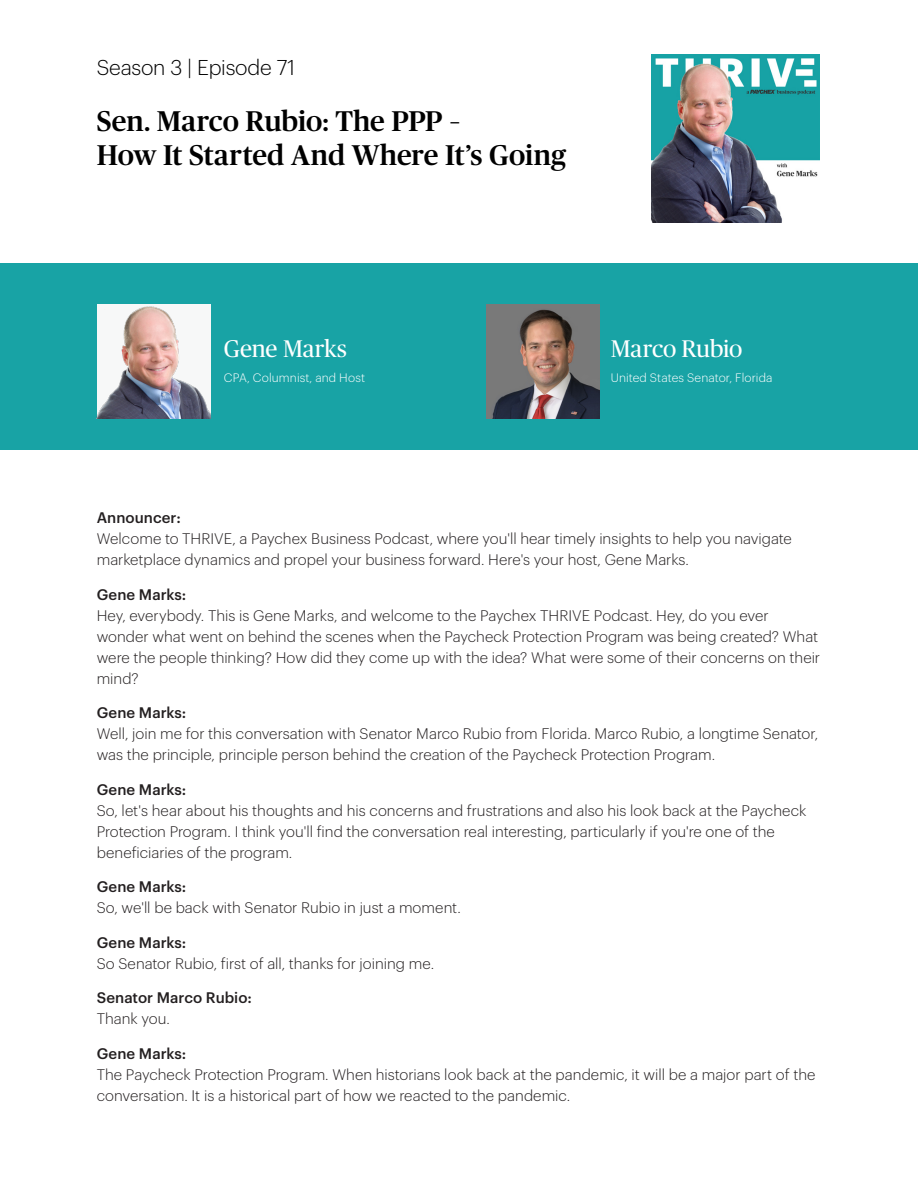
<style>
.page{position:relative;width:918px;height:1188px;background:#fff}
.page>*{position:absolute;margin:0;border:0;box-sizing:border-box;transform-origin:0 0}
.Salesheet_headline{font:500 28.5px/34.2px "Publico Headline";letter-spacing:-.005em;color:#000}
._3_Line_Subhead-sale{font:24px "Publico Headline";letter-spacing:-.01em;color:#fff}
.Body_10_14{font:300 21px "Graphik";letter-spacing:-.01em;color:#000}
.Body_10_14-2{font:300 15px/21px "Graphik";color:#231f20}
.Name{font:500 15px "Graphik";letter-spacing:.005em;color:#231f20}
._3_Line_Subhead-sale-2{font:300 12px "Graphik";letter-spacing:.01em;color:#fff}
</style>
<div class="page">
<div style="left:0;top:264px;width:918px;height:186px;background:#18a3a5"></div>
<img style="left:97px;top:305px;width:113px;height:113px">
<img style="left:486px;top:305px;width:113px;height:113px">
<img style="left:651px;top:54px;width:169px;height:169px">
<p class="Body_10_14" style="left:97px;top:53px;width:200px">Season 3 | Episode 71</p>
<p class="Salesheet_headline" style="left:97px;top:102px;width:471px">Sen. Marco Rubio: The PPP –<br>How It Started And Where It’s Going</p>
<p class="_3_Line_Subhead-sale" style="left:224px;top:332px;width:125px">Gene Marks</p>
<p class="_3_Line_Subhead-sale-2" style="left:224px;top:369px;width:143px">CPA, Columnist, and Host</p>
<p class="_3_Line_Subhead-sale" style="left:611px;top:332px;width:133px">Marco Rubio</p>
<p class="_3_Line_Subhead-sale-2" style="left:611px;top:369px;width:163px">United States Senator, Florida</p>
<p class="Name" style="left:97px;top:506px;width:86px">Announcer:</p>
<p class="Body_10_14-2" style="left:97px;top:527px;width:697px">Welcome to THRIVE, a Paychex Business Podcast, where you'll hear timely insights to help you navigate marketplace dynamics and propel your business forward. Here's your host, Gene Marks.</p>
<p class="Name" style="left:97px;top:583px;width:91px">Gene Marks:</p>
<p class="Body_10_14-2" style="left:97px;top:604px;width:725px">Hey, everybody. This is Gene Marks, and welcome to the Paychex THRIVE Podcast. Hey, do you ever wonder what went on behind the scenes when the Paycheck Protection Program was being created? What were the people thinking? How did they come up with the idea? What were some of their concerns on their mind?</p>
<p class="Name" style="left:97px;top:701px;width:91px">Gene Marks:</p>
<p class="Body_10_14-2" style="left:97px;top:722px;width:723px">Well, join me for this conversation with Senator Marco Rubio from Florida. Marco Rubio, a longtime Senator, was the principle, principle person behind the creation of the Paycheck Protection Program.</p>
<p class="Name" style="left:97px;top:778px;width:91px">Gene Marks:</p>
<p class="Body_10_14-2" style="left:97px;top:799px;width:711px">So, let's hear about his thoughts and his concerns and frustrations and also his look back at the Paycheck<br>Protection Program. I think you'll find the conversation real interesting, particularly if you're one of the beneficiaries of the program.</p>
<p class="Name" style="left:97px;top:875px;width:91px">Gene Marks:</p>
<p class="Body_10_14-2" style="left:97px;top:896px;width:366px">So, we'll be back with Senator Rubio in just a moment.</p>
<p class="Name" style="left:97px;top:931px;width:91px">Gene Marks:</p>
<p class="Body_10_14-2" style="left:97px;top:952px;width:339px">So Senator Rubio, first of all, thanks for joining me.</p>
<p class="Name" style="left:97px;top:986px;width:157px">Senator Marco Rubio:</p>
<p class="Body_10_14-2" style="left:97px;top:1007px;width:75px">Thank you.</p>
<p class="Name" style="left:97px;top:1042px;width:91px">Gene Marks:</p>
<p class="Body_10_14-2" style="left:97px;top:1063px;width:720px">The Paycheck Protection Program. When historians look back at the pandemic, it will be a major part of the conversation. It is a historical part of how we reacted to the pandemic.</p>
</div>
